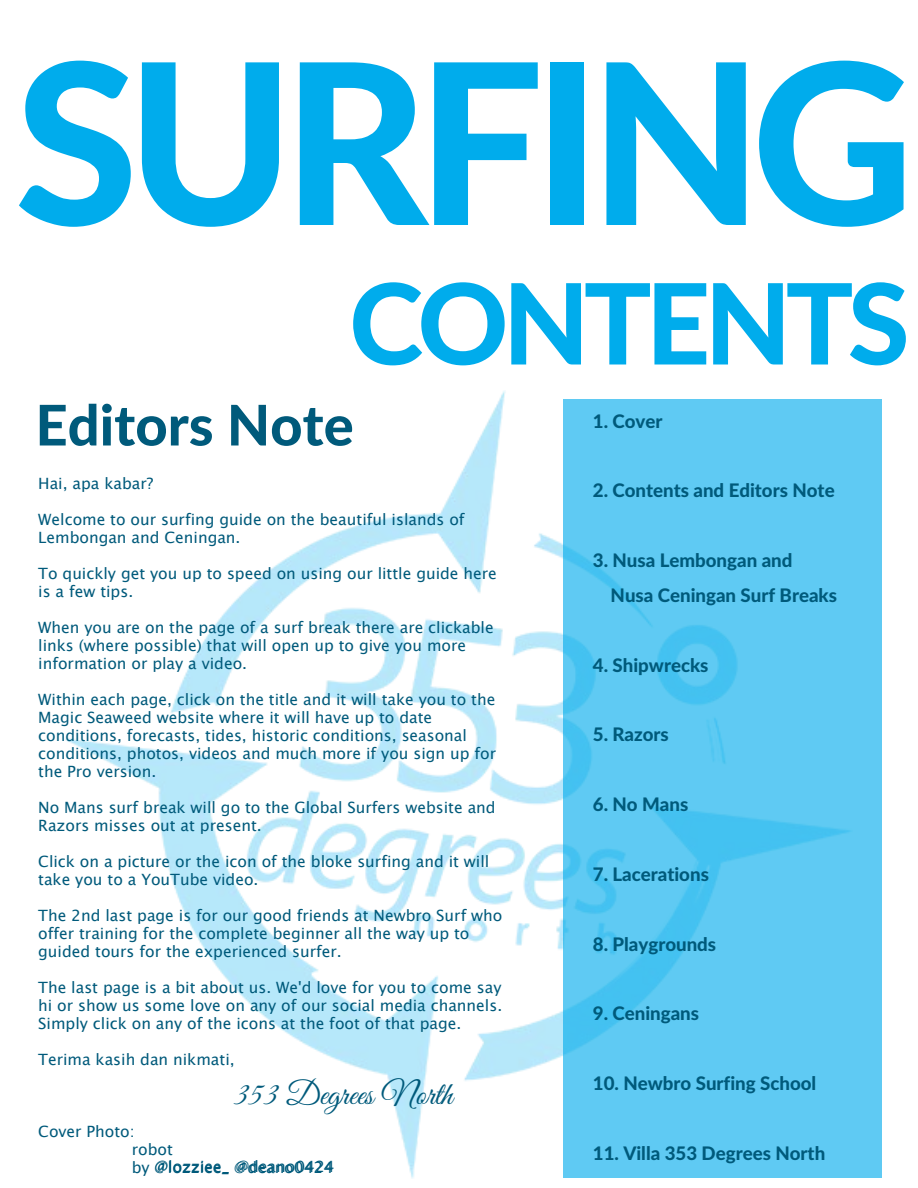
<style>
.page{position:relative;width:918px;height:1188px;background:#fff}
.page>*{position:absolute;margin:0;border:0;box-sizing:border-box;transform-origin:0 0}
.t1{font:800 224.1px "Lato";letter-spacing:-.05em;color:#00acec}
.t2{font:800 112.05px "Lato";letter-spacing:-.05em;color:#00acec}
.t3{font:800 55.95px "Lato";color:#005a7b}
.t4{font:32.7px "Great Vibes";color:#005a7b}
.t5{font:800 18.75px/34.8px "Lato";color:#005a7b}
.t6{font:15.6px/18px "Lucida Sans Unicode";color:#005a7b}
</style>
<div class="page">
<img style="left:64px;top:390px;width:500px;height:789px">
<svg style="left:564px;top:399px;width:318px;height:779px;fill:#5fcaf3"></svg>
<h1 class="t1" style="left:15px;top:4px;width:901px">SURFING</h1>
<h2 class="t2" style="left:349px;top:254px;width:562px">CONTENTS</h2>
<h3 class="t3" style="left:36px;top:390px;width:320px">Editors Note</h3>
<p class="t5" style="left:593px;top:403px;width:71px">1. Cover</p>
<p class="t5" style="left:593px;top:473px;width:243px">2. Contents and Editors Note</p>
<p class="t6" style="left:38px;top:475px;width:117px">Hai, apa kabar?</p>
<p class="t6" style="left:38px;top:511px;width:428px">Welcome to our surfing guide on the beautiful islands of<br>Lembongan and Ceningan.</p>
<p class="t6" style="left:38px;top:565px;width:460px">To quickly get you up to speed on using our little guide here is a few tips.</p>
<p class="t6" style="left:38px;top:619px;width:457px">When you are on the page of a surf break there are clickable links (where possible) that will open up to give you more information or play a video.</p>
<p class="t6" style="left:38px;top:691px;width:459px">Within each page, click on the title and it will take you to the Magic Seaweed website where it will have up to date conditions, forecasts, tides, historic conditions, seasonal conditions, photos, videos and much more if you sign up for the Pro version.</p>
<p class="t6" style="left:38px;top:799px;width:459px">No Mans surf break will go to the Global Surfers website and<br>Razors misses out at present.</p>
<p class="t6" style="left:38px;top:853px;width:453px">Click on a picture or the icon of the bloke surfing and it will take you to a YouTube video.</p>
<p class="t6" style="left:38px;top:907px;width:466px">The 2nd last page is for our good friends at Newbro Surf who offer training for the complete beginner all the way up to guided tours for the experienced surfer.</p>
<p class="t6" style="left:38px;top:979px;width:466px;text-align:justify">The last page is a bit about us. We'd love for you to come say hi or show us some love on any of our social media channels.<br>Simply click on any of the icons at the foot of that page.</p>
<p class="t6" style="left:38px;top:1051px;width:198px">Terima kasih dan nikmati,</p>
<p class="t5" style="left:611px;top:542px;width:228px;text-indent:-18px">3. Nusa Lembongan and<br>Nusa Ceningan Surf Breaks</p>
<p class="t5" style="left:593px;top:647px;width:117px">4. Shipwrecks</p>
<p class="t5" style="left:593px;top:717px;width:78px">5. Razors</p>
<p class="t5" style="left:593px;top:787px;width:97px">6. No Mans</p>
<p class="t5" style="left:593px;top:856px;width:118px">7. Lacerations</p>
<p class="t5" style="left:593px;top:926px;width:125px">8. Playgrounds</p>
<p class="t5" style="left:593px;top:996px;width:108px">9. Ceningans</p>
<h3 class="t4" style="left:234px;top:1076px;width:220px">353 Degrees North</h3>
<p class="t6" style="left:132px;top:1123px;width:204px;text-indent:-94px">Cover Photo:<br>robot<br>by @lozziee_ @deano0424</p>
<p class="t5" style="left:593px;top:1066px;width:225px">10. Newbro Surfing School</p>
<p class="t5" style="left:593px;top:1135px;width:234px">11. Villa 353 Degrees North</p>
</div>
